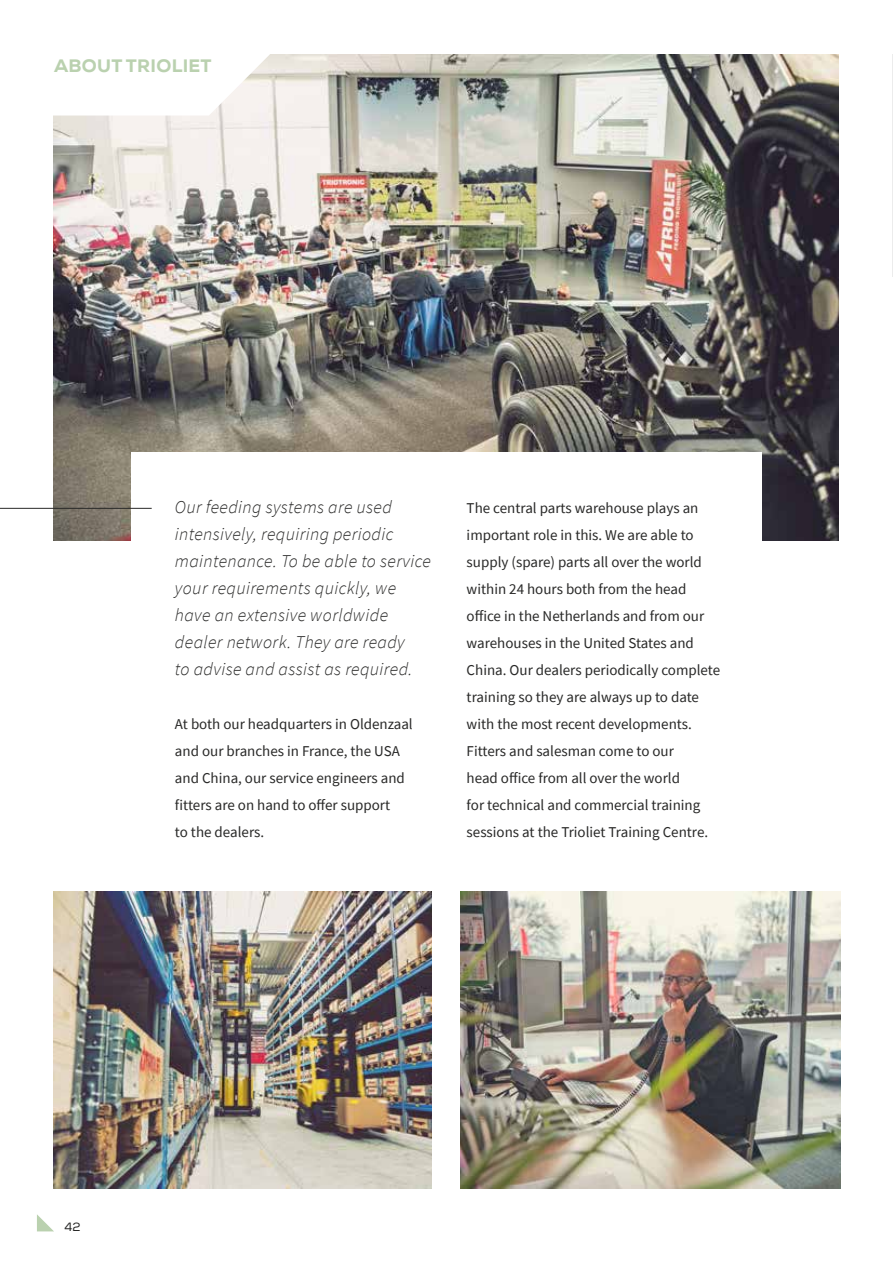
<style>
.page{position:relative;width:893px;height:1263px;background:#fff}
.page>*{position:absolute;margin:0;border:0;box-sizing:border-box;transform-origin:0 0}
.t1{font:italic 300 18px/27px "Source Sans Pro";letter-spacing:.02em;color:#282827}
.t2{font:800 18px "Nexa";letter-spacing:.015em;color:#bad1af}
.t3{font:15px/27px "Source Sans Pro";color:#282827}
.t4{font:12px "Nexa";color:#282827}
</style>
<div class="page">
<svg style="left:37px;top:1214px;width:17px;height:17px"></svg>
<img style="left:54px;top:54px;width:785px;height:486px">
<svg style="left:53px;top:54px;width:271px;height:62px"></svg>
<div style="left:131px;top:452px;width:631px;height:439px;background:#fff"></div>
<hr style="left:0;top:508px;width:152px;height:1px;background:#282827">
<img style="left:54px;top:891px;width:377px;height:297px">
<img style="left:460px;top:891px;width:380px;height:297px">
<p class="t2" style="left:54px;top:54px;width:159px">ABOUT TRIOLIET</p>
<p class="t1" style="left:175px;top:493px;width:258px">Our feeding systems are used intensively, requiring periodic maintenance. To be able to service your requirements quickly, we have an extensive worldwide dealer network. They are ready<br>to advise and assist as required.</p>
<p class="t3" style="left:175px;top:710px;width:239px">At both our headquarters in Oldenzaal and our branches in France, the USA and China, our service engineers and fitters are on hand to offer support<br>to the dealers.</p>
<p class="t3" style="left:467px;top:494px;width:255px">The central parts warehouse plays an important role in this. We are able to supply (spare) parts all over the world within 24 hours both from the head office in the Netherlands and from our warehouses in the United States and China. Our dealers periodically complete training so they are always up to date with the most recent developments.<br>Fitters and salesman come to our<br>head office from all over the world<br>for technical and commercial training sessions at the Trioliet Training Centre.</p>
<p class="t4" style="left:65px;top:1220px;width:18px">42</p>
</div>
